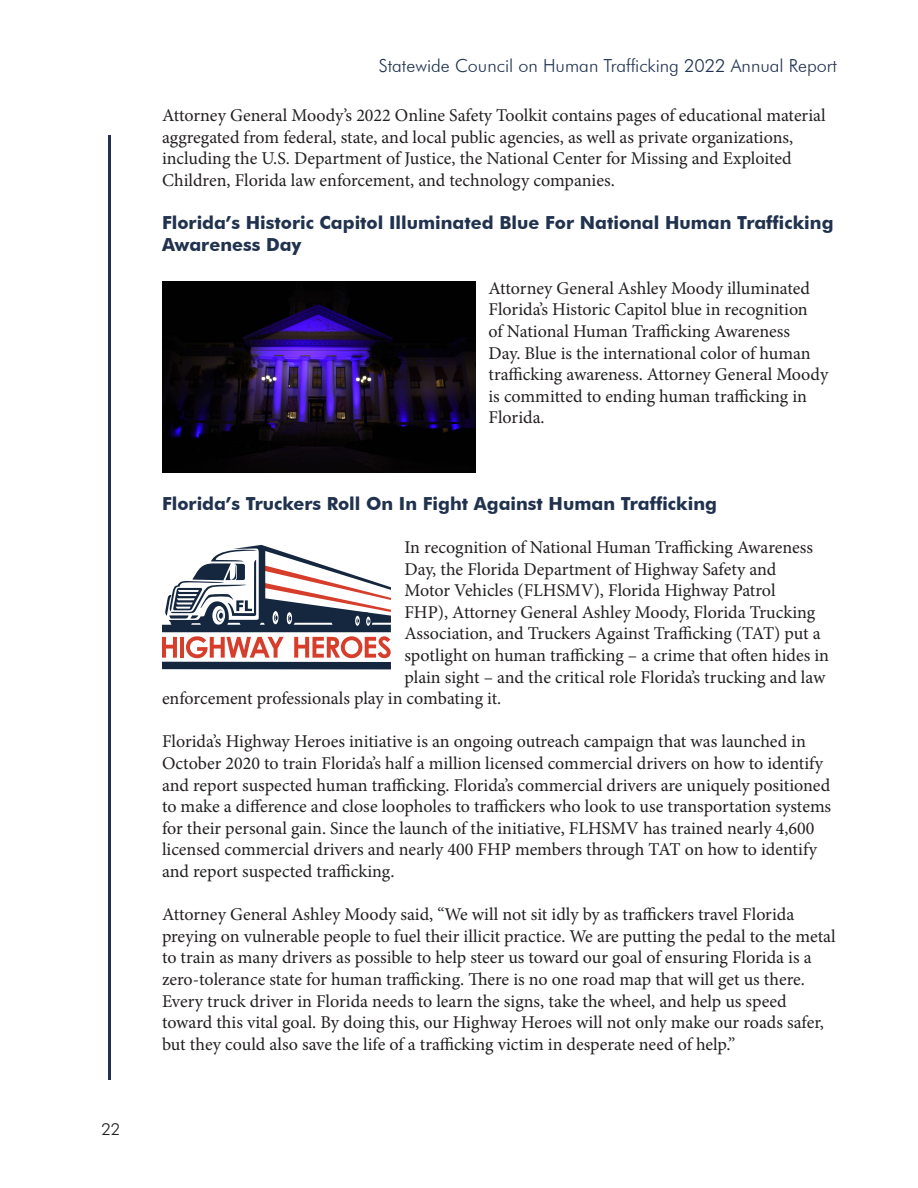
<style>
.page{position:relative;width:918px;height:1188px;background:#fff}
.page>*{position:absolute;margin:0;border:0;box-sizing:border-box;transform-origin:0 0}
.t1{font:18px/21.6px "Minion Pro";color:#231f20}
.Sub_header{font:700 18px/21.6px "Futura BT";color:#21324f}
.t2{font:300 18px "Futura BT";color:#21324f}
.t3{font:300 16.5px "Futura BT";color:#231f20}
</style>
<div class="page">
<hr style="left:108px;top:135px;width:3px;height:945px;background:#21324f">
<div style="left:162px;top:662px;width:229px;height:7px;background:#15273f"></div>
<svg style="left:162px;top:545px;width:229px;height:113px"></svg>
<img style="left:162px;top:281px;width:313px;height:192px">
<p class="t3" style="left:101px;top:1119px;width:21px">22</p>
<p class="t2" style="left:379px;top:55px;width:460px">Statewide Council on Human Trafficking 2022 Annual Report</p>
<p class="t1" style="left:162px;top:105px;width:665px">Attorney General Moody’s 2022 Online Safety Toolkit contains pages of educational material aggregated from federal, state, and local public agencies, as well as private organizations, including the U.S. Department of Justice, the National Center for Missing and Exploited Children, Florida law enforcement, and technology companies.</p>
<p class="Sub_header" style="left:162px;top:212px;width:673px">Florida’s Historic Capitol Illuminated Blue For National Human Trafficking<br>Awareness Day</p>
<p class="t1" style="left:489px;top:277px;width:341px">Attorney General Ashley Moody illuminated Florida’s Historic Capitol blue in recognition<br>of National Human Trafficking Awareness<br>Day. Blue is the international color of human trafficking awareness. Attorney General Moody is committed to ending human trafficking in Florida.</p>
<p class="Sub_header" style="left:162px;top:493px;width:557px">Florida’s Truckers Roll On In Fight Against Human Trafficking</p>
<p class="t1" style="left:404px;top:537px;width:410px">In recognition of National Human Trafficking Awareness</p>
<p class="t1" style="left:404px;top:558px;width:373px">Day, the Florida Department of Highway Safety and</p>
<p class="t1" style="left:404px;top:580px;width:373px">Motor Vehicles (FLHSMV), Florida Highway Patrol</p>
<p class="t1" style="left:404px;top:601px;width:412px">FHP), Attorney General Ashley Moody, Florida Trucking</p>
<p class="t1" style="left:404px;top:623px;width:418px">Association, and Truckers Against Trafficking (TAT) put a</p>
<p class="t1" style="left:404px;top:645px;width:426px">spotlight on human trafficking – a crime that often hides in</p>
<p class="t1" style="left:404px;top:666px;width:422px">plain sight – and the critical role Florida’s trucking and law</p>
<p class="t1" style="left:162px;top:688px;width:341px">enforcement professionals play in combating it.</p>
<p class="t1" style="left:162px;top:731px;width:671px">Florida’s Highway Heroes initiative is an ongoing outreach campaign that was launched in October 2020 to train Florida’s half a million licensed commercial drivers on how to identify and report suspected human trafficking. Florida’s commercial drivers are uniquely positioned to make a difference and close loopholes to traffickers who look to use transportation systems for their personal gain. Since the launch of the initiative, FLHSMV has trained nearly 4,600 licensed commercial drivers and nearly 400 FHP members through TAT on how to identify and report suspected trafficking.</p>
<p class="t1" style="left:162px;top:904px;width:675px">Attorney General Ashley Moody said, “We will not sit idly by as traffickers travel Florida preying on vulnerable people to fuel their illicit practice. We are putting the pedal to the metal to train as many drivers as possible to help steer us toward our goal of ensuring Florida is a zero-tolerance state for human trafficking. There is no one road map that will get us there.<br>Every truck driver in Florida needs to learn the signs, take the wheel, and help us speed toward this vital goal. By doing this, our Highway Heroes will not only make our roads safer, but they could also save the life of a trafficking victim in desperate need of help.”</p>
</div>
